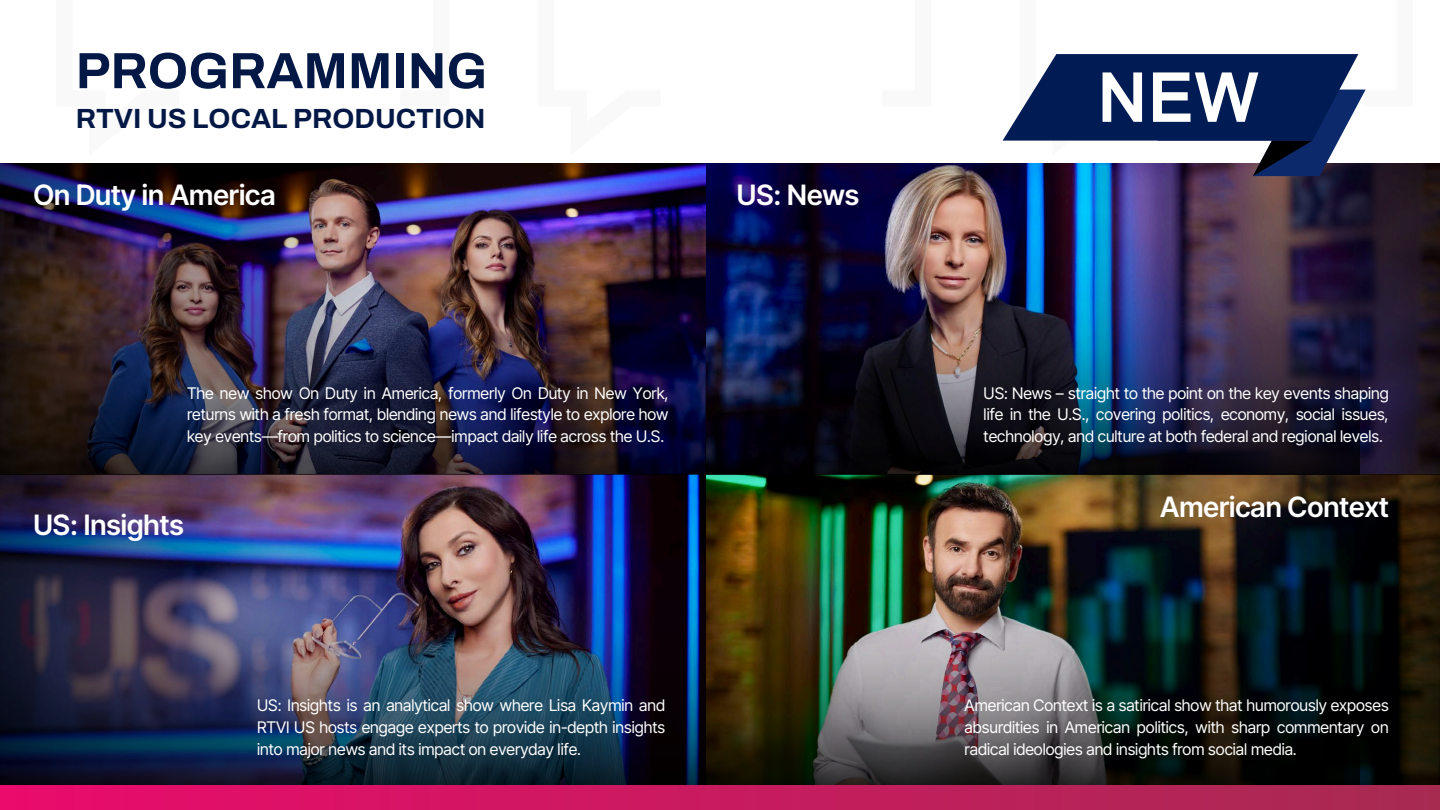
<style>
.page{position:relative;width:1440px;height:810px;background:#fff}
.page>*{position:absolute;margin:0;border:0;box-sizing:border-box;transform-origin:0 0}
.t1{font:700 51px "Archivo";color:#031845}
.t2{font:600 28px "Inter Tight";color:#fff}
.t3{font:700 27.8px "Archivo";color:#031845}
.t4{font:16px/21.8px "Inter Tight";color:#fff;text-align:justify}
</style>
<div class="page">
<img style="left:706px;top:163px;width:391px;height:345px">
<img style="left:0;top:163px;width:706px;height:312px">
<img style="left:706px;top:196px;width:391px;height:279px">
<img style="left:1097px;top:163px;width:343px;height:312px">
<img style="left:0;top:475px;width:706px;height:310px">
<img style="left:706px;top:508px;width:111px;height:277px">
<img style="left:817px;top:475px;width:623px;height:310px">
<div style="left:0;top:785px;width:1440px;height:25px;background:linear-gradient(to right,#ea0b6c,#a72b51)"></div>
<svg style="left:1003px;top:54px;width:410px;height:122px"></svg>
<p class="t1" style="left:76px;top:43px;width:413px">PROGRAMMING</p>
<p class="t3" style="left:76px;top:104px;width:411px">RTVI US LOCAL PRODUCTION</p>
<h1 class="t2" style="left:33px;top:178px;width:244px">On Duty in America</h1>
<p class="t2" style="left:737px;top:178px;width:124px">US: News</p>
<p class="t4" style="left:187px;top:382px;width:483px">The new show On Duty in America, formerly On Duty in New York, returns with a fresh format, blending news and lifestyle to explore how key events—from politics to science—impact daily life across the U.S.</p>
<p class="t4" style="left:984px;top:382px;width:407px">US: News – straight to the point on the key events shaping life in the U.S., covering politics, economy, social issues, technology, and culture at both federal and regional levels.</p>
<h2 class="t2" style="left:33px;top:508px;width:152px">US: Insights</h2>
<p class="t2" style="left:1160px;top:490px;width:230px">American Context</p>
<h2 class="t4" style="left:257px;top:694px;width:410px">US: Insights is an analytical show where Lisa Kaymin and RTVI US hosts engage experts to provide in-depth insights into major news and its impact on everyday life.</h2>
<p class="t4" style="left:965px;top:694px;width:425px">American Context is a satirical show that humorously exposes absurdities in American politics, with sharp commentary on radical ideologies and insights from social media.</p>
</div>
